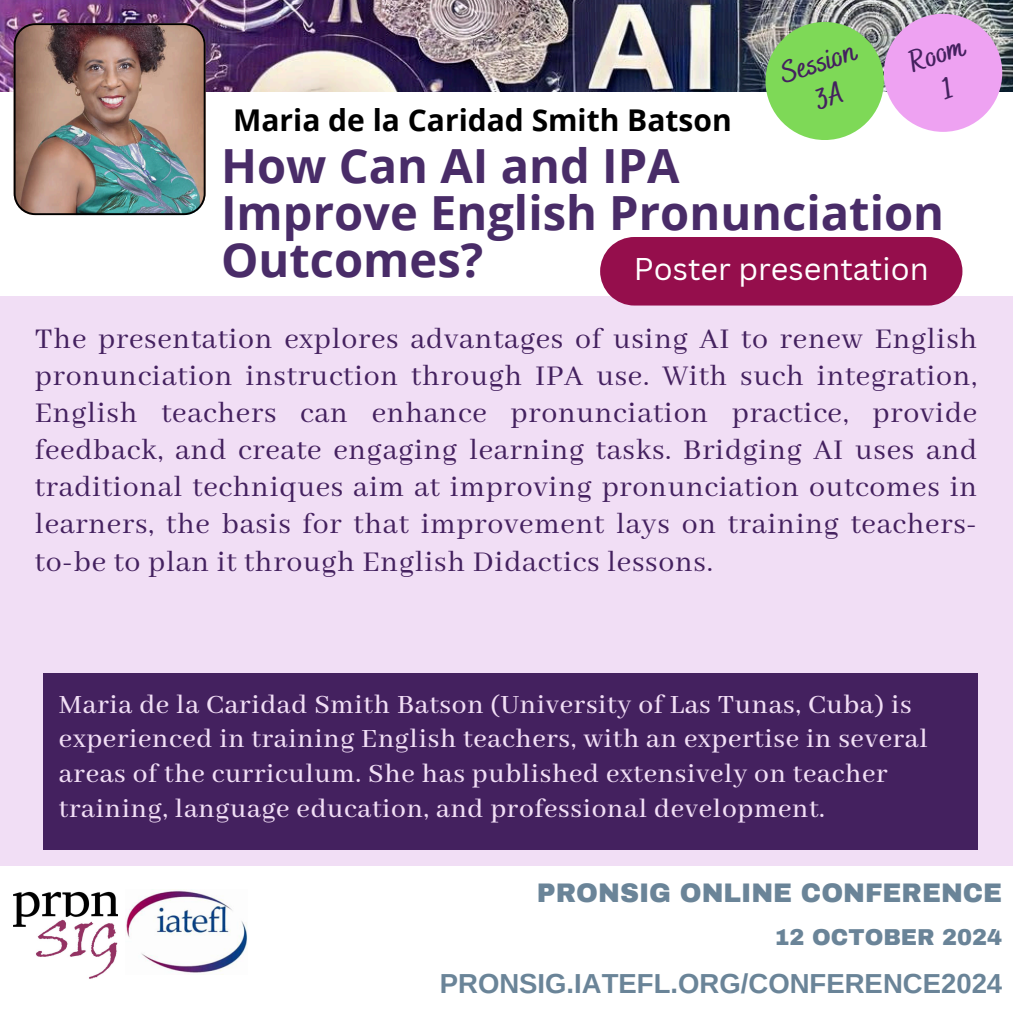
<style>
.page{position:relative;width:1013px;height:1013px;background:#fff}
.page>*{position:absolute;margin:0;border:0;box-sizing:border-box;transform-origin:0 0}
.t1{font:700 47.06px/46.9px "Open Sans";color:#492c68}
.t2{font:31.88px/37px "Abhaya Libre";letter-spacing:.025em;color:#44215f;text-align:justify}
.t3{font:30.62px "Canva Sans";color:#fff}
.t4{font:700 30px "Open Sans";color:#000}
.t5{font:700 30px/35.6px "Bakerie Smooth";color:#44215f;text-align:center}
.t6{font:500 29.38px/34.7px "Abhaya Libre";letter-spacing:.025em;color:#f1def5}
.t7{font:700 27.5px "Arimo";color:#6a8498}
.t8{font:900 26.25px "Archivo";color:#6a8498}
.t9{font:900 22.5px "Archivo";color:#6a8498}
</style>
<div class="page">
<img style="left:0;top:0;width:1012px;height:92px">
<div style="left:0;top:292px;width:1012px;height:574px;background:#f1def5"></div>
<div style="left:0;top:92px;width:1012px;height:203px;background:#fff"></div>
<div style="left:883px;top:14px;width:119px;height:118px;background:#eea2f2;border-radius:50%"></div>
<img style="left:14px;top:891px;width:104px;height:88px">
<img style="left:126px;top:889px;width:121px;height:84px">
<img style="left:14px;top:23px;width:191px;height:192px">
<div style="left:43px;top:673px;width:935px;height:176px;background:#44215f"></div>
<div style="left:600px;top:237px;width:362px;height:68px;background:#950e4c"></div>
<div style="left:765px;top:22px;width:118px;height:118px;background:#7ed957;border-radius:50%"></div>
<h2 class="t4" style="left:233px;top:99px;width:500px">Maria de la Caridad Smith Batson</h2>
<p class="t5" style="left:776px;top:59px;width:79px;rotate:-18deg">Session<br>3A</p>
<h2 class="t5" style="left:905px;top:47px;width:58px;rotate:-18deg">Room<br>1</h2>
<h2 class="t1" style="left:221px;top:141px;width:724px">How Can AI and IPA<br>Improve English Pronunciation<br>Outcomes?</h2>
<p class="t3" style="left:634px;top:248px;width:296px">Poster presentation</p>
<h3 class="t2" style="left:35px;top:322px;width:943px">The presentation explores advantages of using AI to renew English pronunciation instruction through IPA use. With such integration, English teachers can enhance pronunciation practice, provide feedback, and create engaging learning tasks. Bridging AI uses and traditional techniques aim at improving pronunciation outcomes in learners, the basis for that improvement lays on training teachers&shy;to-be to plan it through English Didactics lessons.</h3>
<h3 class="t6" style="left:59px;top:688px;width:870px">Maria de la Caridad Smith Batson (University of Las Tunas, Cuba) is experienced in training English teachers, with an expertise in several areas of the curriculum. She has published extensively on teacher training, language education, and professional development.</h3>
<p class="t8" style="left:537px;top:879px;width:467px">PRONSIG ONLINE CONFERENCE</p>
<p class="t9" style="left:774px;top:925px;width:229px">12 OCTOBER 2024</p>
<p class="t7" style="left:440px;top:968px;width:564px">PRONSIG.IATEFL.ORG/CONFERENCE2024</p>
</div>
